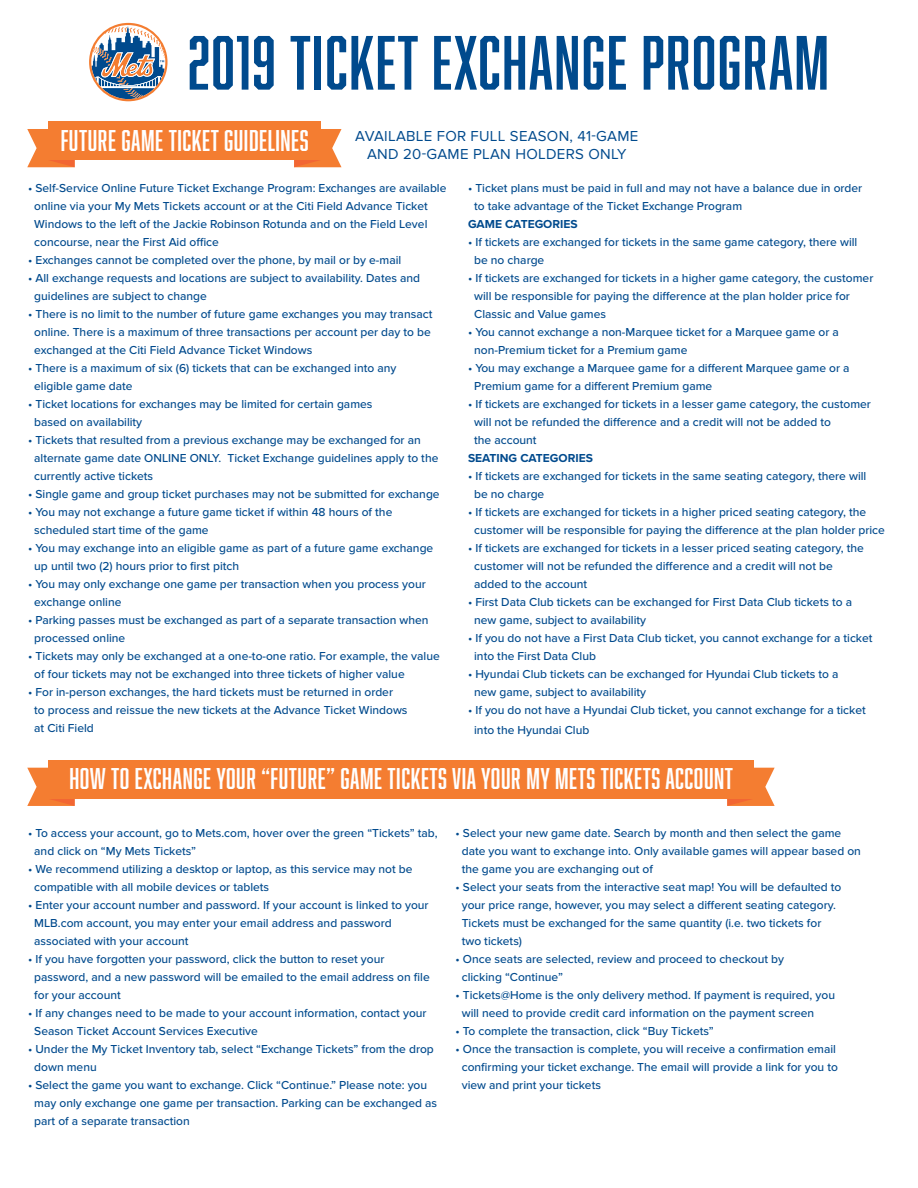
<style>
.page{position:relative;width:918px;height:1188px;background:#fff}
.page>*{position:absolute;margin:0;border:0;box-sizing:border-box;transform-origin:0 0}
.t1{font:70.65px "Abolition";letter-spacing:.02em;color:#004a8d}
.t2{font:27.6px "Abolition";letter-spacing:.02em;color:#fff}
.t3{font:15px "Proxima Nova";letter-spacing:.02em;color:#004a8d}
.t4{font:500 12px/18px "Proxima Nova";color:#004a8d}
.t5{font:700 12px "Proxima Nova";color:#004a8d}
</style>
<div class="page">
<svg style="left:89px;top:23px;width:79px;height:78px"></svg>
<svg style="left:27px;top:129px;width:48px;height:38px"></svg>
<svg style="left:294px;top:129px;width:48px;height:38px"></svg>
<div style="left:48px;top:122px;width:273px;height:38px;background:#f47d31"></div>
<svg style="left:27px;top:768px;width:48px;height:38px"></svg>
<svg style="left:727px;top:768px;width:48px;height:38px"></svg>
<div style="left:48px;top:760px;width:706px;height:39px;background:#f47d31"></div>
<p class="t1" style="left:188px;top:22px;width:642px">2019 TICKET EXCHANGE PROGRAM</p>
<p class="t2" style="left:61px;top:124px;width:249px">FUTURE GAME TICKET GUIDELINES</p>
<p class="t3" style="left:355px;top:128px;width:285px">AVAILABLE FOR FULL SEASON, 41-GAME</p>
<p class="t3" style="left:367px;top:146px;width:261px">AND 20-GAME PLAN HOLDERS ONLY</p>
<p class="t4" style="left:34px;top:180px;width:414px;text-indent:-6px">• Self-Service Online Future Ticket Exchange Program: Exchanges are available online via your My Mets Tickets account or at the Citi Field Advance Ticket Windows to the left of the Jackie Robinson Rotunda and on the Field Level concourse, near the First Aid office</p>
<p class="t4" style="left:28px;top:252px;width:375px">• Exchanges cannot be completed over the phone, by mail or by e-mail</p>
<p class="t4" style="left:34px;top:270px;width:387px;text-indent:-6px">• All exchange requests and locations are subject to availability. Dates and guidelines are subject to change</p>
<p class="t4" style="left:34px;top:306px;width:400px;text-indent:-6px">• There is no limit to the number of future game exchanges you may transact online. There is a maximum of three transactions per account per day to be exchanged at the Citi Field Advance Ticket Windows</p>
<p class="t4" style="left:28px;top:360px;width:370px">• There is a maximum of six (6) tickets that can be exchanged into any</p>
<p class="t4" style="left:34px;top:378px;width:100px">eligible game date</p>
<p class="t4" style="left:34px;top:396px;width:340px;text-indent:-6px">• Ticket locations for exchanges may be limited for certain games based on availability</p>
<p class="t4" style="left:34px;top:432px;width:406px;text-indent:-6px">• Tickets that resulted from a previous exchange may be exchanged for an alternate game date ONLINE ONLY. Ticket Exchange guidelines apply to the currently active tickets</p>
<p class="t4" style="left:28px;top:486px;width:413px">• Single game and group ticket purchases may not be submitted for exchange</p>
<p class="t4" style="left:34px;top:504px;width:360px;text-indent:-6px">• You may not exchange a future game ticket if within 48 hours of the scheduled start time of the game</p>
<p class="t4" style="left:28px;top:540px;width:407px">• You may exchange into an eligible game as part of a future game exchange</p>
<p class="t4" style="left:34px;top:558px;width:206px">up until two (2) hours prior to first pitch</p>
<p class="t4" style="left:34px;top:576px;width:393px;text-indent:-6px">• You may only exchange one game per transaction when you process your exchange online</p>
<p class="t4" style="left:34px;top:612px;width:396px;text-indent:-6px">• Parking passes must be exchanged as part of a separate transaction when processed online</p>
<p class="t4" style="left:34px;top:648px;width:407px;text-indent:-6px">• Tickets may only be exchanged at a one-to-one ratio. For example, the value of four tickets may not be exchanged into three tickets of higher value</p>
<p class="t4" style="left:28px;top:684px;width:367px">• For in-person exchanges, the hard tickets must be returned in order</p>
<p class="t4" style="left:34px;top:702px;width:375px">to process and reissue the new tickets at the Advance Ticket Windows</p>
<p class="t4" style="left:34px;top:720px;width:61px">at Citi Field</p>
<p class="t4" style="left:468px;top:180px;width:396px">• Ticket plans must be paid in full and may not have a balance due in order</p>
<p class="t4" style="left:474px;top:198px;width:270px">to take advantage of the Ticket Exchange Program</p>
<p class="t5" style="left:468px;top:217px;width:111px">GAME CATEGORIES</p>
<p class="t4" style="left:468px;top:234px;width:391px">• If tickets are exchanged for tickets in the same game category, there will</p>
<p class="t4" style="left:474px;top:252px;width:72px">be no charge</p>
<p class="t4" style="left:474px;top:270px;width:401px;text-indent:-6px">• If tickets are exchanged for tickets in a higher game category, the customer will be responsible for paying the difference at the plan holder price for<br>Classic and Value games</p>
<p class="t4" style="left:474px;top:324px;width:366px;text-indent:-6px">• You cannot exchange a non-Marquee ticket for a Marquee game or a non-Premium ticket for a Premium game</p>
<p class="t4" style="left:474px;top:360px;width:377px;text-indent:-6px">• You may exchange a Marquee game for a different Marquee game or a<br>Premium game for a different Premium game</p>
<p class="t4" style="left:474px;top:396px;width:398px;text-indent:-6px">• If tickets are exchanged for tickets in a lesser game category, the customer will not be refunded the difference and a credit will not be added to</p>
<p class="t4" style="left:474px;top:432px;width:64px">the account</p>
<p class="t5" style="left:468px;top:451px;width:126px">SEATING CATEGORIES</p>
<p class="t4" style="left:474px;top:468px;width:394px;text-indent:-6px">• If tickets are exchanged for tickets in the same seating category, there will be no charge</p>
<p class="t4" style="left:474px;top:504px;width:412px;text-indent:-6px">• If tickets are exchanged for tickets in a higher priced seating category, the customer will be responsible for paying the difference at the plan holder price</p>
<p class="t4" style="left:474px;top:540px;width:391px;text-indent:-6px">• If tickets are exchanged for tickets in a lesser priced seating category, the customer will not be refunded the difference and a credit will not be added to the account</p>
<p class="t4" style="left:474px;top:594px;width:379px;text-indent:-6px">• First Data Club tickets can be exchanged for First Data Club tickets to a new game, subject to availability</p>
<p class="t4" style="left:474px;top:630px;width:400px;text-indent:-6px">• If you do not have a First Data Club ticket, you cannot exchange for a ticket into the First Data Club</p>
<p class="t4" style="left:474px;top:666px;width:366px;text-indent:-6px">• Hyundai Club tickets can be exchanged for Hyundai Club tickets to a new game, subject to availability</p>
<p class="t4" style="left:474px;top:701px;width:393px;line-height:19.2px;text-indent:-6px">• If you do not have a Hyundai Club ticket, you cannot exchange for a ticket into the Hyundai Club</p>
<p class="t2" style="left:69px;top:763px;width:665px">HOW TO EXCHANGE YOUR “FUTURE” GAME TICKETS VIA YOUR MY METS TICKETS ACCOUNT</p>
<p class="t4" style="left:34px;top:824px;width:405px;text-indent:-6px">• To access your account, go to Mets.com, hover over the green “Tickets” tab, and click on “My Mets Tickets”</p>
<p class="t4" style="left:34px;top:860px;width:380px;text-indent:-6px">• We recommend utilizing a desktop or laptop, as this service may not be compatible with all mobile devices or tablets</p>
<p class="t4" style="left:34px;top:896px;width:396px;text-indent:-6px">• Enter your account number and password. If your account is linked to your<br>MLB.com account, you may enter your email address and password associated with your account</p>
<p class="t4" style="left:34px;top:950px;width:397px;text-indent:-6px">• If you have forgotten your password, click the button to reset your password, and a new password will be emailed to the email address on file for your account</p>
<p class="t4" style="left:34px;top:1004px;width:394px;text-indent:-6px">• If any changes need to be made to your account information, contact your<br>Season Ticket Account Services Executive</p>
<p class="t4" style="left:34px;top:1040px;width:401px;text-indent:-6px">• Under the My Ticket Inventory tab, select “Exchange Tickets” from the drop down menu</p>
<p class="t4" style="left:34px;top:1076px;width:404px;text-indent:-6px">• Select the game you want to exchange. Click “Continue.” Please note: you may only exchange one game per transaction. Parking can be exchanged as part of a separate transaction</p>
<p class="t4" style="left:462px;top:824px;width:401px;text-indent:-6px">• Select your new game date. Search by month and then select the game date you want to exchange into. Only available games will appear based on the game you are exchanging out of</p>
<p class="t4" style="left:456px;top:878px;width:387px;text-align:center">• Select your seats from the interactive seat map! You will be defaulted to your price range, however, you may select a different seating category.</p>
<p class="t4" style="left:462px;top:914px;width:361px">Tickets must be exchanged for the same quantity (i.e. two tickets for</p>
<p class="t4" style="left:462px;top:932px;width:62px">two tickets)</p>
<p class="t4" style="left:456px;top:950px;width:330px">• Once seats are selected, review and proceed to checkout by</p>
<p class="t4" style="left:462px;top:968px;width:103px">clicking “Continue”</p>
<p class="t4" style="left:456px;top:986px;width:381px">• Tickets@Home is the only delivery method. If payment is required, you</p>
<p class="t4" style="left:462px;top:1004px;width:354px">will need to provide credit card information on the payment screen</p>
<p class="t4" style="left:456px;top:1022px;width:260px">• To complete the transaction, click “Buy Tickets”</p>
<p class="t4" style="left:462px;top:1040px;width:378px;text-indent:-6px">• Once the transaction is complete, you will receive a confirmation email confirming your ticket exchange. The email will provide a link for you to view and print your tickets</p>
</div>
